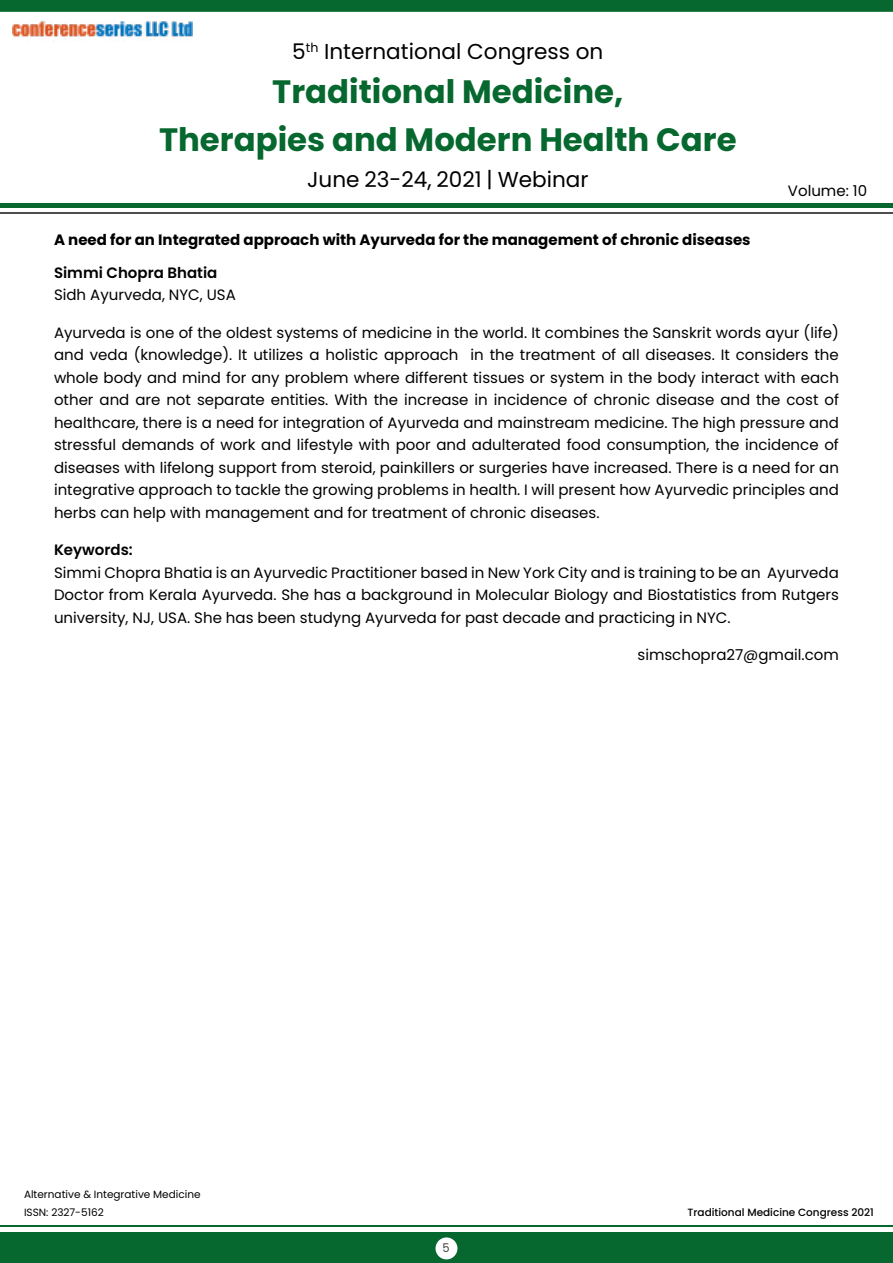
<style>
.page{position:relative;width:893px;height:1263px;background:#fff}
.page>*{position:absolute;margin:0;border:0;box-sizing:border-box;transform-origin:0 0}
.t1{font:700 32.4px/48.4px "Poppins";color:#06682e;text-align:center}
.t2{font:21.6px "Poppins";color:#000}
.t3{font:15px/22.5px "Poppins";color:#000;text-align:justify}
.t4{font:700 15px "Poppins";color:#000}
.t5{font:600 15px "Poppins";color:#000}
.t6{font:12px "Poppins";color:#414042;scale:.95 1}
.t7{font:10.5px/18px "Poppins";color:#000}
.t8{font:500 10.5px "Poppins";color:#000}
</style>
<div class="page">
<div style="left:0;top:1232px;width:893px;height:31px;background:#06682e"></div>
<div style="left:435px;top:1237px;width:22px;height:22px;background:#fff;border-radius:50%"></div>
<hr style="left:0;top:204px;width:893px;height:4px;background:#06682e">
<hr style="left:0;top:213px;width:893px;height:1px;background:#4d4d4f">
<svg style="left:0;top:0;width:893px;height:12px;background:#096930"></svg>
<img style="left:13px;top:21px;width:180px;height:21px">
<hr style="left:0;top:1225px;width:893px;height:2px;background:#06682e">
<h2 class="t2" style="left:292px;top:39px;width:313px">5<sup>th</sup> International Congress on</h2>
<h1 class="t1" style="left:159px;top:67px;width:579px">Traditional Medicine,<br>Therapies and Modern Health Care</h1>
<h2 class="t2" style="left:307px;top:167px;width:283px">June 23-24, 2021 | Webinar</h2>
<p class="t3" style="left:788px;top:180px;width:81px">Volume: 10</p>
<p class="t4" style="left:54px;top:231px;width:698px">A need for an Integrated approach with Ayurveda for the management of chronic diseases</p>
<p class="t5" style="left:54px;top:264px;width:165px">Simmi Chopra Bhatia</p>
<p class="t3" style="left:54px;top:284px;width:183px">Sidh Ayurveda, NYC, USA</p>
<p class="t3" style="left:54px;top:321px;width:786px">Ayurveda is one of the oldest systems of medicine in the world. It combines the Sanskrit words ayur (life) and veda (knowledge). It utilizes a holistic approach in the treatment of all diseases. It considers the whole body and mind for any problem where different tissues or system in the body interact with each other and are not separate entities. With the increase in incidence of chronic disease and the cost of healthcare, there is a need for integration of Ayurveda and mainstream medicine. The high pressure and stressful demands of work and lifestyle with poor and adulterated food consumption, the incidence of diseases with lifelong support from steroid, painkillers or surgeries have increased. There is a need for an integrative approach to tackle the growing problems in health. I will present how Ayurvedic principles and herbs can help with management and for treatment of chronic diseases.</p>
<p class="t5" style="left:54px;top:541px;width:80px">Keywords:</p>
<p class="t3" style="left:54px;top:561px;width:786px">Simmi Chopra Bhatia is an Ayurvedic Practitioner based in New York City and is training to be an Ayurveda Doctor from Kerala Ayurveda. She has a background in Molecular Biology and Biostatistics from Rutgers university, NJ, USA. She has been studyng Ayurveda for past decade and practicing in NYC.</p>
<p class="t3" style="left:637px;top:644px;width:203px">simschopra27@gmail.com</p>
<p class="t7" style="left:24px;top:1185px;width:178px">Alternative &amp; Integrative Medicine<br>ISSN: 2327-5162</p>
<p class="t6" style="left:442px;top:1241px;width:9px">5</p>
<p class="t8" style="left:688px;top:1206px;width:188px">Traditional Medicine Congress 2021</p>
</div>
